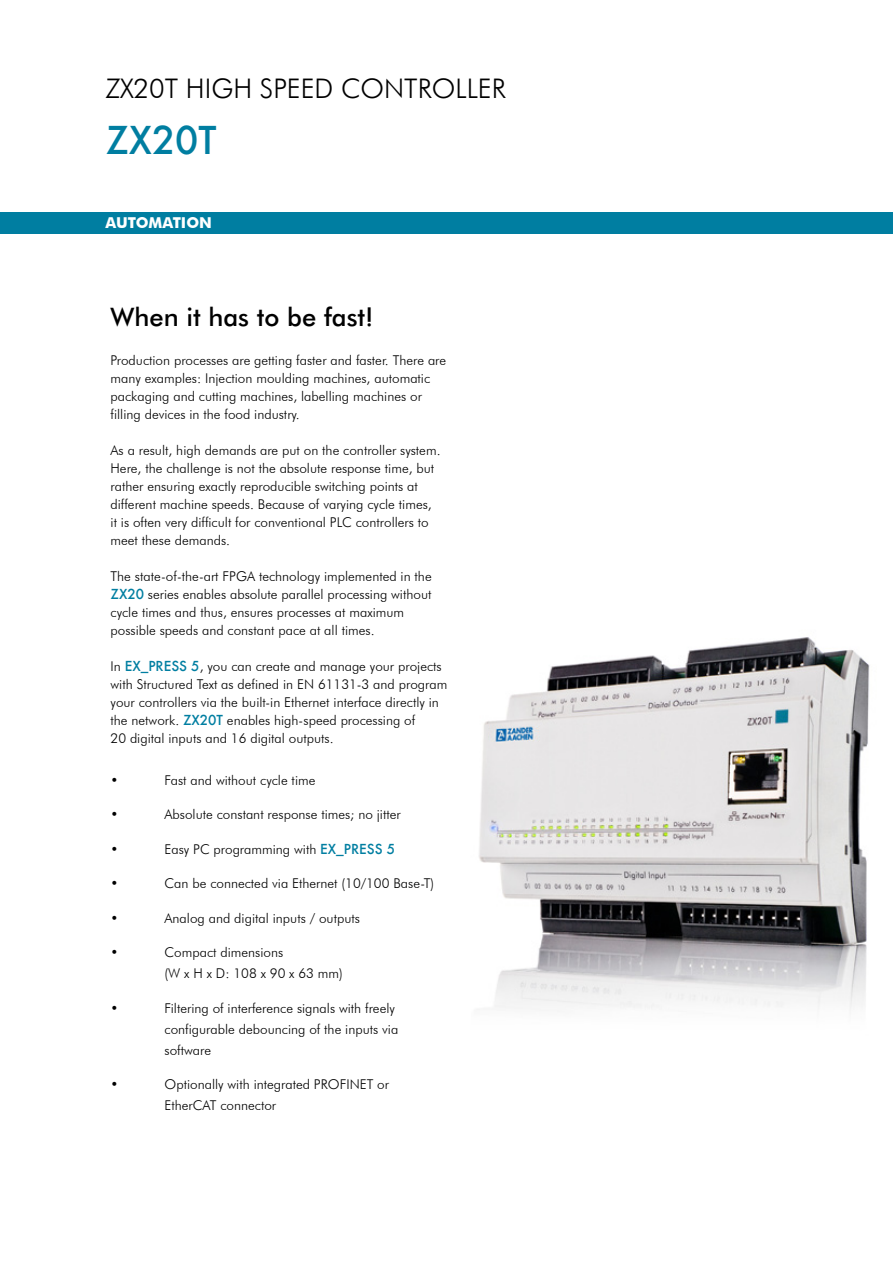
<style>
.page{position:relative;width:893px;height:1263px;background:#fff}
.page>*{position:absolute;margin:0;border:0;box-sizing:border-box;transform-origin:0 0}
.t1{font:500 37.5px "Futura";color:#007ea1}
.t2{font:300 27px "Futura BT";color:#000}
.t3{font:500 25.5px "Futura BT";color:#000}
.t4{font:700 15px "Futura BT";color:#fff}
.t5{font:300 13.5px/18px "Futura BT";color:#000}
.s1{font-family:"Futura";font-weight:500;color:#007ea1}
</style>
<div class="page">
<div style="left:0;top:213px;width:893px;height:21px;background:#007ea1"></div>
<img style="left:479px;top:637px;width:391px;height:373px">
<h2 class="t2" style="left:105px;top:72px;width:402px">ZX20T High Speed Controller</h2>
<h1 class="t1" style="left:105px;top:114px;width:112px">ZX20T</h1>
<p class="t4" style="left:105px;top:214px;width:108px">AUTOMATION</p>
<h3 class="t3" style="left:111px;top:301px;width:265px">When it has to be fast!</h3>
<p class="t5" style="left:111px;top:351px;width:337px">Production processes are getting faster and faster. There are many examples: I njection moulding machines, automatic packaging and cutting machines, labelling machines or filling devices in the food industry.</p>
<p class="t5" style="left:111px;top:441px;width:331px">As a result, high demands are put on the controller system.<br>Here, the challenge is not the absolute response time, but rather ensuring exactly reproducible switching points at different machine speeds. Because of varying cycle times, it is often very difficult for conventional PLC controllers to meet these demands.</p>
<p class="t5" style="left:111px;top:567px;width:323px">The state-of-the-art FPGA technology implemented in the <span class="s1">ZX20</span> series enables absolute parallel processing without cycle times and thus, ensures processes at maximum possible speeds and constant pace at all times.</p>
<p class="t5" style="left:111px;top:657px;width:338px">I n <span class="s1">EX_PRESS 5</span>, you can create and manage your projects with Structured Text as defined in EN 61131-3 and program your controllers via the built-in Ethernet interface directly in the network. <span class="s1">ZX20T</span> enables high-speed processing of<br>20 digital inputs and 16 digital outputs.</p>
<p class="t5" style="left:111px;top:771px;width:9px">•</p>
<p class="t5" style="left:165px;top:771px;width:152px">Fast and without cycle time</p>
<p class="t5" style="left:111px;top:805px;width:9px">•</p>
<p class="t5" style="left:165px;top:805px;width:238px">Absolute constant response times; no jitter</p>
<p class="t5" style="left:111px;top:840px;width:9px">•</p>
<p class="t5" style="left:165px;top:840px;width:232px">Easy PC programming with <span class="s1">EX_PRESS 5</span></p>
<p class="t5" style="left:111px;top:874px;width:9px">•</p>
<p class="t5" style="left:165px;top:874px;width:271px">Can be connected via Ethernet (10/100 Base-T)</p>
<p class="t5" style="left:111px;top:909px;width:9px">•</p>
<p class="t5" style="left:165px;top:909px;width:197px">Analog and digital inputs / outputs</p>
<p class="t5" style="left:111px;top:943px;width:9px">•</p>
<p class="t5" style="left:165px;top:942px;width:180px;line-height:21px">Compact dimensions (WxHxD:108x90x63mm)</p>
<p class="t5" style="left:111px;top:999px;width:9px">•</p>
<p class="t5" style="left:165px;top:997px;width:235px;line-height:21px">Filtering of interference signals with freely configurable debouncing of the inputs via software</p>
<p class="t5" style="left:111px;top:1075px;width:9px">•</p>
<p class="t5" style="left:165px;top:1075px;width:226px">Optionally with integrated PROFINET or</p>
<p class="t5" style="left:111px;top:1096px;width:31px">E</p>
<p class="t5" style="left:171px;top:1096px;width:106px">therCAT connector</p>
</div>
